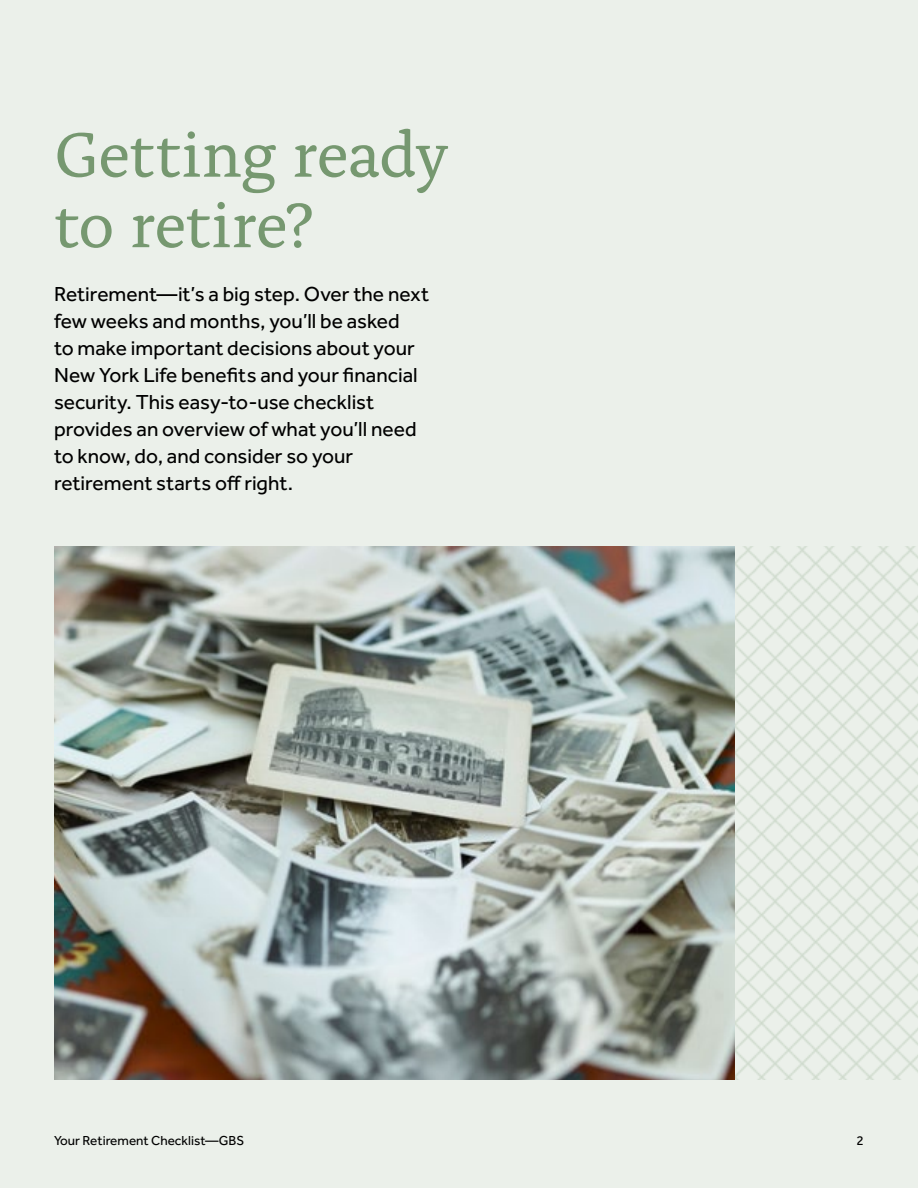
<style>
.page{position:relative;width:918px;height:1188px;background:#fff}
.page>*{position:absolute;margin:0;border:0;box-sizing:border-box;transform-origin:0 0}
.t1{font:66px/70.5px "Alda OT";letter-spacing:-.01em;color:#769870}
.t2{font:21px/27px "Effra";color:#000}
.t3{font:13.5px "Effra";color:#000}
</style>
<div class="page">
<div style="left:1px;top:1px;width:917px;height:1187px;background:#ebf0ea"></div>
<img style="left:735px;top:547px;width:183px;height:533px">
<img style="left:54px;top:547px;width:681px;height:533px">
<h1 class="t1" style="left:54px;top:125px;width:396px">Getting ready to retire?</h1>
<p class="t2" style="left:54px;top:280px;width:377px">Retirement—it’s a big step. Over the next few weeks and months, you’ll be asked<br>to make important decisions about your New York Life benefits and your financial security. This easy‑to‑use checklist provides an overview of what you’ll need to know, do, and consider so your retirement starts off right.</p>
<p class="t3" style="left:54px;top:1132px;width:192px">Your Retirement Checklist—GBS</p>
<p class="t3" style="left:857px;top:1132px;width:9px">2</p>
</div>
